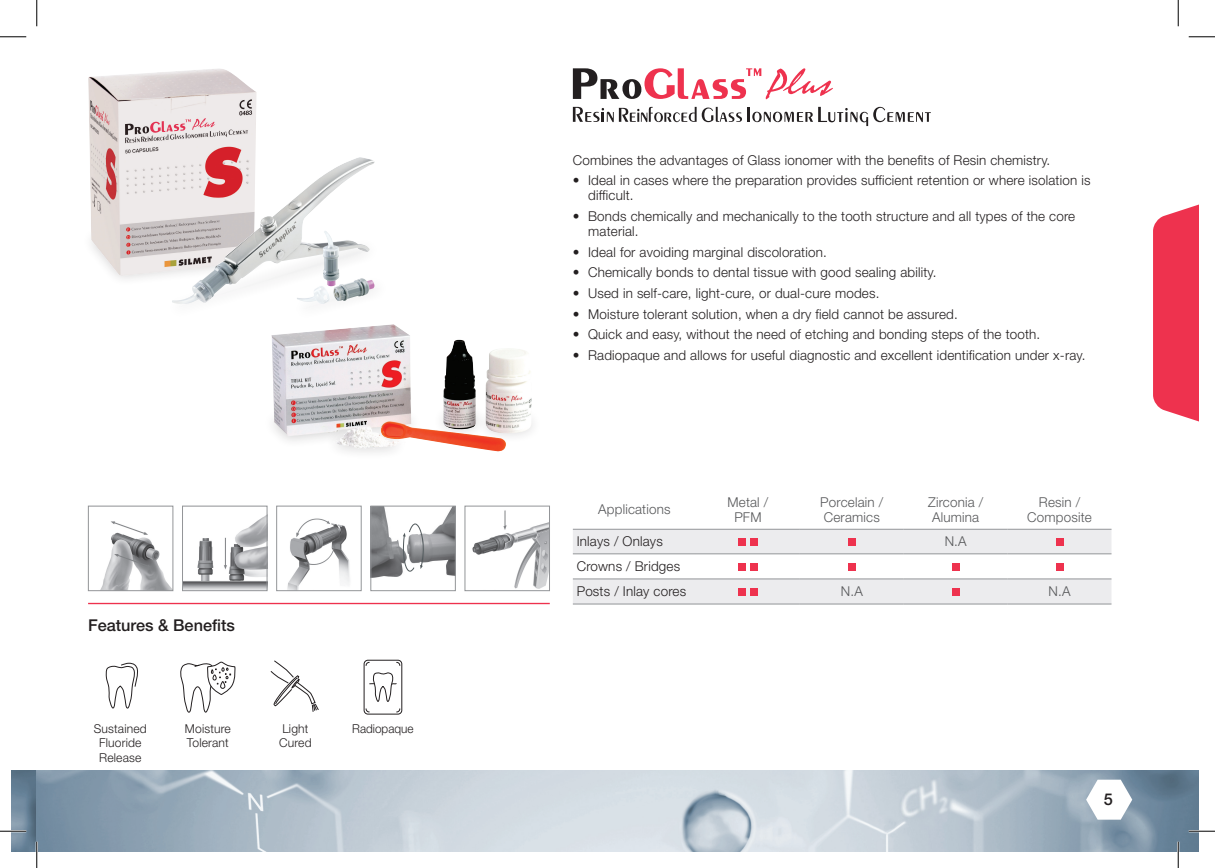
<style>
.page{position:relative;width:1215px;height:868px;background:#fff}
.page>*{position:absolute;margin:0;border:0;box-sizing:border-box;transform-origin:0 0}
.t1{font:500 16.28px "Helvetica Neue LT Std";color:#231f20}
.t2{font:300 13.65px/14.9px "Helvetica Neue LT Std";letter-spacing:.015em;color:#231f20}
.t3{font:300 13.65px/14.9px "Helvetica Neue LT Std";letter-spacing:.015em;color:#57585a;text-align:center}
.t4{font:300 12.25px/14.7px "Helvetica Neue LT Std";letter-spacing:.015em;color:#231f20}
.t5{font:300 12.25px "Helvetica Neue LT Std";letter-spacing:.015em;color:#231f20;scale:.96 1}
.s1{font-weight:500}
</style>
<div class="page">
<img style="left:12px;top:770px;width:5px;height:80px">
<img style="left:17px;top:770px;width:19px;height:80px">
<img style="left:36px;top:770px;width:1162px;height:80px">
<svg style="left:1086px;top:779px;width:46px;height:40px"></svg>
<svg style="left:1153px;top:205px;width:45px;height:216px;background:#ef405a"></svg>
<hr style="left:88px;top:602px;width:462px;height:2px;background:#ee324e">
<svg style="left:180px;top:661px;width:56px;height:52px"></svg>
<svg style="left:105px;top:662px;width:33px;height:47px"></svg>
<svg style="left:270px;top:660px;width:49px;height:52px"></svg>
<svg style="left:363px;top:659px;width:40px;height:56px"></svg>
<svg style="left:573px;top:529px;width:538px;height:74px"></svg>
<hr style="left:573px;top:528px;width:123px;height:1px;background:#939598">
<hr style="left:696px;top:528px;width:104px;height:1px;background:#939598">
<hr style="left:800px;top:528px;width:103px;height:1px;background:#939598">
<hr style="left:903px;top:528px;width:104px;height:1px;background:#939598">
<hr style="left:1007px;top:528px;width:104px;height:1px;background:#939598">
<hr style="left:573px;top:553px;width:123px;height:1px;background:#939598">
<hr style="left:696px;top:553px;width:104px;height:1px;background:#939598">
<hr style="left:800px;top:553px;width:103px;height:1px;background:#939598">
<hr style="left:903px;top:553px;width:104px;height:1px;background:#939598">
<hr style="left:1007px;top:553px;width:104px;height:1px;background:#939598">
<hr style="left:573px;top:578px;width:123px;height:1px;background:#939598">
<hr style="left:696px;top:578px;width:104px;height:1px;background:#939598">
<hr style="left:800px;top:578px;width:103px;height:1px;background:#939598">
<hr style="left:903px;top:578px;width:104px;height:1px;background:#939598">
<hr style="left:1007px;top:578px;width:104px;height:1px;background:#939598">
<hr style="left:573px;top:603px;width:123px;height:1px;background:#939598">
<hr style="left:696px;top:603px;width:104px;height:1px;background:#939598">
<hr style="left:800px;top:603px;width:103px;height:1px;background:#939598">
<hr style="left:903px;top:603px;width:104px;height:1px;background:#939598">
<hr style="left:1007px;top:603px;width:104px;height:1px;background:#939598">
<div style="left:738px;top:538px;width:8px;height:8px;background:#ee324e"></div>
<div style="left:750px;top:538px;width:7px;height:8px;background:#ee324e"></div>
<div style="left:848px;top:538px;width:7px;height:8px;background:#ee324e"></div>
<div style="left:1055px;top:538px;width:8px;height:8px;background:#ee324e"></div>
<div style="left:738px;top:563px;width:8px;height:8px;background:#ee324e"></div>
<div style="left:750px;top:563px;width:7px;height:8px;background:#ee324e"></div>
<div style="left:848px;top:563px;width:7px;height:8px;background:#ee324e"></div>
<div style="left:951px;top:563px;width:8px;height:8px;background:#ee324e"></div>
<div style="left:1055px;top:563px;width:8px;height:8px;background:#ee324e"></div>
<div style="left:738px;top:588px;width:8px;height:8px;background:#ee324e"></div>
<div style="left:750px;top:588px;width:7px;height:8px;background:#ee324e"></div>
<div style="left:951px;top:588px;width:8px;height:8px;background:#ee324e"></div>
<svg style="left:573px;top:107px;width:40px;height:15px"></svg>
<svg style="left:619px;top:107px;width:311px;height:19px"></svg>
<svg style="left:573px;top:68px;width:260px;height:31px"></svg>
<div style="left:476px;top:405px;width:66px;height:38px;background:#231f20;opacity:.2"></div>
<svg style="left:487px;top:417px;width:43px;height:14px"></svg>
<img style="left:271px;top:324px;width:226px;height:127px">
<img style="left:88px;top:69px;width:168px;height:207px">
<img style="left:172px;top:157px;width:194px;height:147px">
<img style="left:297px;top:230px;width:77px;height:74px">
<img style="left:101px;top:521px;width:70px;height:67px">
<div style="left:88px;top:505px;width:85px;height:85px;border:1px solid #939598"></div>
<img style="left:184px;top:516px;width:81px;height:72px">
<div style="left:182px;top:505px;width:85px;height:85px;border:1px solid #939598"></div>
<img style="left:287px;top:518px;width:63px;height:70px">
<div style="left:276px;top:505px;width:85px;height:85px;border:1px solid #939598"></div>
<img style="left:472px;top:510px;width:75px;height:78px">
<div style="left:465px;top:505px;width:84px;height:85px;border:1px solid #939598"></div>
<img style="left:372px;top:507px;width:81px;height:71px">
<div style="left:370px;top:505px;width:85px;height:85px;border:1px solid #939598"></div>
<svg style="left:402px;top:523px;width:22px;height:48px"></svg>
<hr style="left:0;top:829px;width:26px;height:3px;background:#fff">
<hr style="left:1188px;top:829px;width:26px;height:3px;background:#fff">
<hr style="left:36px;top:841px;width:2px;height:26px;background:#fff">
<hr style="left:1177px;top:841px;width:2px;height:26px;background:#fff">
<svg style="left:0;top:36px;width:26px;height:1px"></svg>
<svg style="left:1188px;top:36px;width:26px;height:1px"></svg>
<svg style="left:0;top:830px;width:26px;height:1px"></svg>
<svg style="left:1188px;top:830px;width:26px;height:1px"></svg>
<svg style="left:36px;top:0;width:1px;height:26px"></svg>
<svg style="left:36px;top:841px;width:1px;height:26px"></svg>
<svg style="left:1177px;top:0;width:1px;height:26px"></svg>
<svg style="left:1177px;top:841px;width:1px;height:26px"></svg>
<p class="t1" style="left:88px;top:615px;width:148px">Features &amp; Benefits</p>
<p class="t4" style="left:94px;top:720px;width:54px;text-align:center">Sustained<br>Fluoride<br>Release</p>
<p class="t4" style="left:279px;top:720px;width:34px">Light<br>Cured</p>
<p class="t5" style="left:352px;top:720px;width:66px">Radiopaque</p>
<p class="t4" style="left:185px;top:720px;width:47px">Moisture<br>Tolerant</p>
<p class="t2" style="left:573px;top:152px;width:479px">Combines the advantages of Glass ionomer with the benefits of Resin chemistry.</p>
<p class="t2" style="left:588px;top:173px;width:504px;text-indent:-15px"><span class="s1">•</span> Ideal in cases where the preparation provides sufficient retention or where isolation is difficult.</p>
<p class="t2" style="left:588px;top:208px;width:488px;text-indent:-15px"><span class="s1">•</span> Bonds chemically and mechanically to the tooth structure and all types of the core material.</p>
<p class="t2" style="left:573px;top:244px;width:255px"><span class="s1">•</span> Ideal for avoiding marginal discoloration.</p>
<p class="t2" style="left:573px;top:264px;width:365px"><span class="s1">•</span> Chemically bonds to dental tissue with good sealing ability.</p>
<p class="t2" style="left:573px;top:285px;width:308px"><span class="s1">•</span> Used in self-care, light-cure, or dual-cure modes.</p>
<p class="t2" style="left:573px;top:306px;width:386px"><span class="s1">•</span> Moisture tolerant solution, when a dry field cannot be assured.</p>
<p class="t2" style="left:573px;top:327px;width:469px"><span class="s1">•</span> Quick and easy, without the need of etching and bonding steps of the tooth.</p>
<p class="t2" style="left:573px;top:347px;width:514px"><span class="s1">•</span> Radiopaque and allows for useful diagnostic and excellent identification under x-ray.</p>
<p class="t3" style="left:598px;top:501px;width:74px">Applications</p>
<p class="t3" style="left:727px;top:494px;width:42px">Metal /<br>PFM</p>
<p class="t3" style="left:820px;top:494px;width:64px;text-align:left">Porcelain /<br>Ceramics</p>
<p class="t3" style="left:928px;top:494px;width:57px;text-align:left">Zirconia /<br>Alumina</p>
<p class="t3" style="left:1027px;top:494px;width:66px">Resin /<br>Composite</p>
<p class="t2" style="left:576px;top:533px;width:88px">Inlays / Onlays</p>
<p class="t3" style="left:944px;top:533px;width:23px">N.A</p>
<p class="t2" style="left:576px;top:553px;width:111px;line-height:25px">Crowns / Bridges<br>Posts / Inlay cores</p>
<p class="t3" style="left:840px;top:583px;width:23px">N.A</p>
<p class="t3" style="left:1048px;top:583px;width:23px">N.A</p>
<p class="t1" style="left:1103px;top:789px;width:11px">5</p>
</div>
